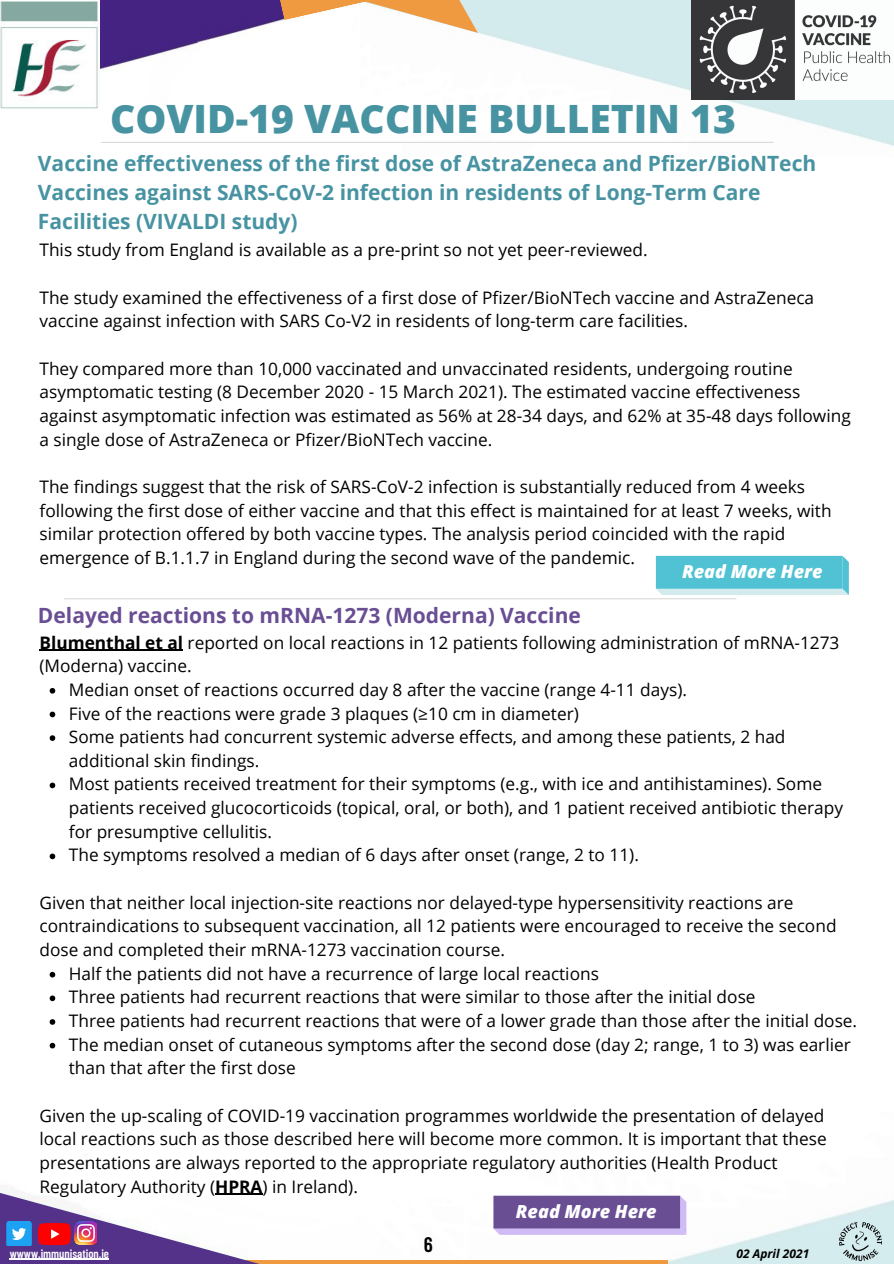
<style>
.page{position:relative;width:894px;height:1264px;background:#fff}
.page>*{position:absolute;margin:0;border:0;box-sizing:border-box;transform-origin:0 0}
.t1{font:800 39px "Open Sans";color:#4793a2}
.t2{font:700 21px/29.2px "Open Sans";color:#4793a2}
.t3{font:700 21px "Open Sans";color:#694e94}
.t4{font:600 21px "Barlow Condensed";color:#000}
.t5{font:italic 800 18px "Open Sans";color:#fff}
.t6{font:17.25px/23.7px "Open Sans";color:#000}
.t7{font:600 12px "Barlow Condensed";color:#fff}
.t8{font:italic 700 12px "Open Sans";color:#000}
.s1{font-weight:700}
</style>
<div class="page">
<img style="left:478px;top:0;width:415px;height:146px">
<img style="left:0;top:1189px;width:893px;height:74px">
<img style="left:690px;top:0;width:203px;height:99px">
<img style="left:100px;top:0;width:141px;height:143px">
<hr style="left:102px;top:142px;width:671px;height:1px;background:#d9d9d9">
<img style="left:0;top:1px;width:98px;height:108px">
<svg style="left:359px;top:1259px;width:308px;height:4px"></svg>
<img style="left:0;top:1192px;width:359px;height:71px">
<svg style="left:38px;top:1222px;width:33px;height:23px"></svg>
<img style="left:74px;top:1221px;width:23px;height:23px">
<img style="left:838px;top:1221px;width:44px;height:40px">
<svg style="left:241px;top:0;width:237px;height:33px"></svg>
<img style="left:3px;top:1221px;width:32px;height:24px">
<hr style="left:10px;top:1258px;width:99px;height:1px;background:#fff">
<hr style="left:359px;top:1204px;width:152px;height:1px;background:#fff">
<svg style="left:655px;top:556px;width:193px;height:39px;background:#66c9d7"></svg>
<hr style="left:64px;top:598px;width:671px;height:1px;background:#d9d9d9">
<svg style="left:50px;top:688px;width:5px;height:5px"></svg>
<svg style="left:50px;top:711px;width:5px;height:6px"></svg>
<svg style="left:50px;top:735px;width:5px;height:6px"></svg>
<svg style="left:50px;top:782px;width:5px;height:6px"></svg>
<svg style="left:50px;top:853px;width:5px;height:6px"></svg>
<svg style="left:50px;top:971px;width:5px;height:6px"></svg>
<svg style="left:50px;top:995px;width:5px;height:6px"></svg>
<svg style="left:50px;top:1019px;width:5px;height:5px"></svg>
<svg style="left:50px;top:1042px;width:5px;height:6px"></svg>
<hr style="left:39px;top:649px;width:144px;height:1px;background:#000">
<hr style="left:215px;top:1193px;width:47px;height:1px;background:#000">
<svg style="left:493px;top:1195px;width:193px;height:39px;background:#7d64a6"></svg>
<p class="t1" style="left:110px;top:91px;width:627px">COVID-19 VACCINE BULLETIN 13</p>
<p class="t2" style="left:38px;top:148px;width:779px">Vaccine effectiveness of the first dose of AstraZeneca and Pfizer/BioNTech<br>Vaccines against SARS-CoV-2 infection in residents of Long-Term Care<br>Facilities (VIVALDI study)</p>
<p class="t6" style="left:39px;top:238px;width:609px">This study from England is available as a pre-print so not yet peer-reviewed.</p>
<p class="t6" style="left:39px;top:285px;width:776px">The study examined the effectiveness of a first dose of Pfizer/BioNTech vaccine and AstraZeneca vaccine against infection with SARS Co-V2 in residents of long-term care facilities.</p>
<p class="t6" style="left:39px;top:356px;width:812px">They compared more than 10,000 vaccinated and unvaccinated residents, undergoing routine asymptomatic testing (8 December 2020 - 15 March 2021). The estimated vaccine effectiveness against asymptomatic infection was estimated as 56% at 28-34 days, and 62% at 35-48 days following a single dose of AstraZeneca or Pfizer/BioNTech vaccine.</p>
<p class="t6" style="left:39px;top:474px;width:793px">The findings suggest that the risk of SARS-CoV-2 infection is substantially reduced from 4 weeks following the first dose of either vaccine and that this effect is maintained for at least 7 weeks, with similar protection offered by both vaccine types. The analysis period coincided with the rapid emergence of B.1.1.7 in England during the second wave of the pandemic.</p>
<p class="t5" style="left:681px;top:559px;width:142px">Read More Here</p>
<p class="t3" style="left:38px;top:601px;width:544px">Delayed reactions to mRNA-1273 (Moderna) Vaccine</p>
<p class="t6" style="left:39px;top:630px;width:801px"><span class="s1">Blumenthal et al</span> reported on local reactions in 12 patients following administration of mRNA-1273 (Moderna) vaccine.</p>
<p class="t6" style="left:69px;top:677px;width:619px">Median onset of reactions occurred day 8 after the vaccine (range 4-11 days).</p>
<p class="t6" style="left:69px;top:701px;width:511px">Five of the reactions were grade 3 plaques (≥10 cm in diameter)</p>
<p class="t6" style="left:69px;top:724px;width:718px">Some patients had concurrent systemic adverse effects, and among these patients, 2 had additional skin findings.</p>
<p class="t6" style="left:69px;top:772px;width:775px">Most patients received treatment for their symptoms (e.g., with ice and antihistamines). Some patients received glucocorticoids (topical, oral, or both), and 1 patient received antibiotic therapy for presumptive cellulitis.</p>
<p class="t6" style="left:69px;top:842px;width:571px">The symptoms resolved a median of 6 days after onset (range, 2 to 11).</p>
<p class="t6" style="left:39px;top:890px;width:798px">Given that neither local injection-site reactions nor delayed-type hypersensitivity reactions are contraindications to subsequent vaccination, all 12 patients were encouraged to receive the second dose and completed their mRNA-1273 vaccination course.</p>
<p class="t6" style="left:69px;top:961px;width:531px">Half the patients did not have a recurrence of large local reactions</p>
<p class="t6" style="left:69px;top:984px;width:688px">Three patients had recurrent reactions that were similar to those after the initial dose</p>
<p class="t6" style="left:69px;top:1008px;width:789px">Three patients had recurrent reactions that were of a lower grade than those after the initial dose.</p>
<p class="t6" style="left:69px;top:1032px;width:783px">The median onset of cutaneous symptoms after the second dose (day 2; range, 1 to 3) was earlier than that after the first dose</p>
<p class="t6" style="left:39px;top:1103px;width:788px">Given the up-scaling of COVID-19 vaccination programmes worldwide the presentation of delayed local reactions such as those described here will become more common. It is important that these presentations are always reported to the appropriate regulatory authorities (Health Product Regulatory Authority (<span class="s1">HPRA</span>) in Ireland).</p>
<p class="t5" style="left:516px;top:1198px;width:142px">Read More Here</p>
<p class="t7" style="left:10px;top:1245px;width:101px">wwww.immunisation.ie</p>
<p class="t4" style="left:423px;top:1230px;width:11px">6</p>
<p class="t8" style="left:736px;top:1245px;width:74px">02 April 2021</p>
</div>
